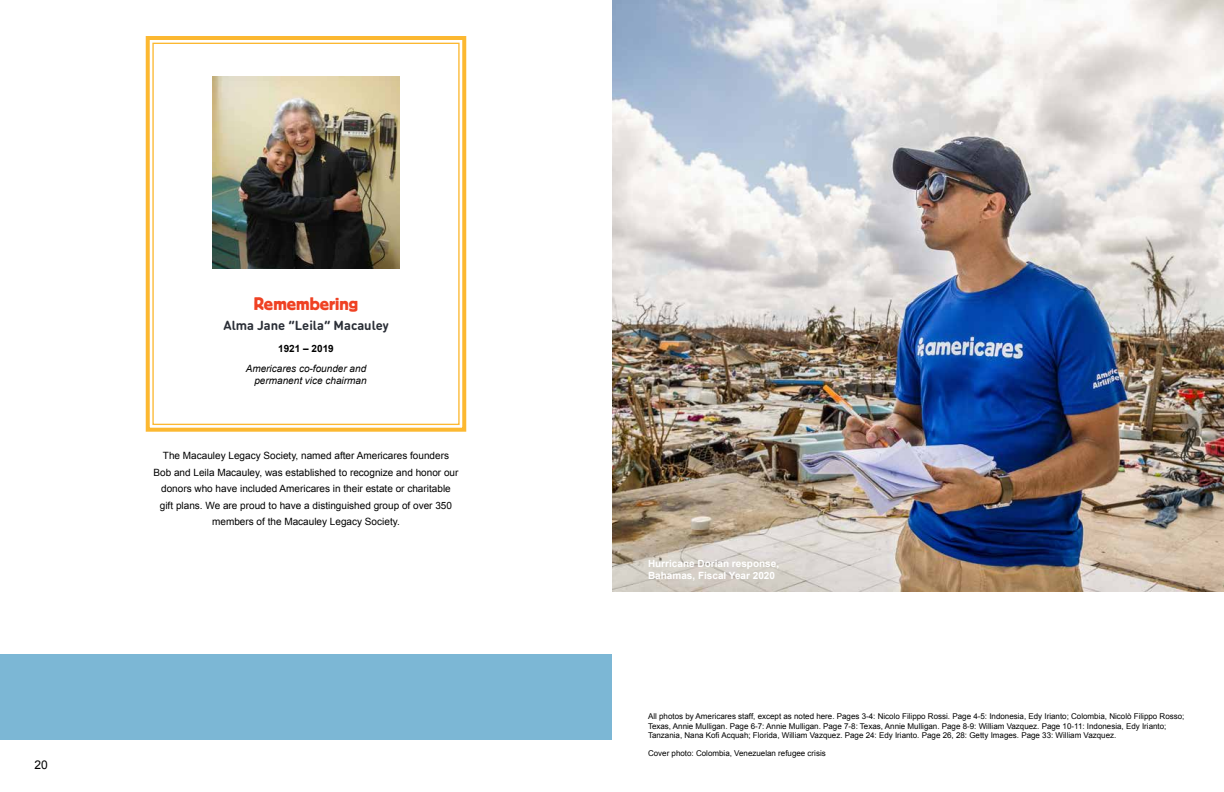
<style>
.page{position:relative;width:1224px;height:792px;background:#fff}
.page>*{position:absolute;margin:0;border:0;box-sizing:border-box;transform-origin:0 0}
.t1{font:18px "Block Berthold BQ";color:#ef4123}
.t2{font:700 13px "DIN Round Pro";color:#2a2e36}
.t3{font:12px "Arial";color:#000}
.t4{font:10px/16.4px "Arial";color:#000;text-align:center}
.t5{font:700 10px/12px "Arial";color:#fff}
.t6{font:italic 10px/12px "Arial";color:#000;text-align:right}
.t7{font:700 10px "Arial";color:#000}
.t8{font:8px/9.6px "Arial";color:#000}
</style>
<div class="page">
<svg style="left:145px;top:36px;width:322px;height:396px"></svg>
<div style="left:152px;top:43px;width:308px;height:382px;border:1px solid #fcb831"></div>
<img style="left:213px;top:77px;width:186px;height:192px">
<div style="left:0;top:654px;width:612px;height:86px;background:#7cb7d5"></div>
<img style="left:612px;top:0;width:612px;height:591px">
<h3 class="t3" style="left:35px;top:760px;width:15px">20</h3>
<h1 class="t1" style="left:254px;top:296px;width:106px">Remembering</h1>
<h2 class="t2" style="left:223px;top:320px;width:167px">Alma Jane “Leila” Macauley</h2>
<p class="t7" style="left:278px;top:341px;width:57px">1921 – 2019</p>
<p class="t6" style="left:246px;top:363px;width:122px">Americares co-founder and permanent vice chairman</p>
<p class="t4" style="left:153px;top:448px;width:306px">The Macauley Legacy Society, named after Americares founders Bob and Leila Macauley, was established to recognize and honor our donors who have included Americares in their estate or charitable gift plans. We are proud to have a distinguished group of over 350 members of the Macauley Legacy Society.</p>
<p class="t5" style="left:648px;top:558px;width:133px">Hurricane Dorian response,<br>Bahamas, Fiscal Year 2020</p>
<p class="t8" style="left:648px;top:712px;width:538px">All photos by Americares staff, except as noted here. Pages 3-4: Nicolo Filippo Rossi. Page 4-5: Indonesia, Edy Irianto; Colombia, Nicolò Filippo Rosso;<br>Texas, Annie Mulligan. Page 6-7: Annie Mulligan. Page 7-8: Texas, Annie Mulligan. Page 8-9: William Vazquez. Page 10-11: Indonesia, Edy Irianto;<br>Tanzania, Nana Kofi Acquah; Florida, William Vazquez. Page 24: Edy Irianto. Page 26, 28: Getty Images. Page 33: William Vazquez.</p>
<p class="t8" style="left:648px;top:749px;width:179px">Cover photo: Colombia, Venezuelan refugee crisis</p>
</div>
